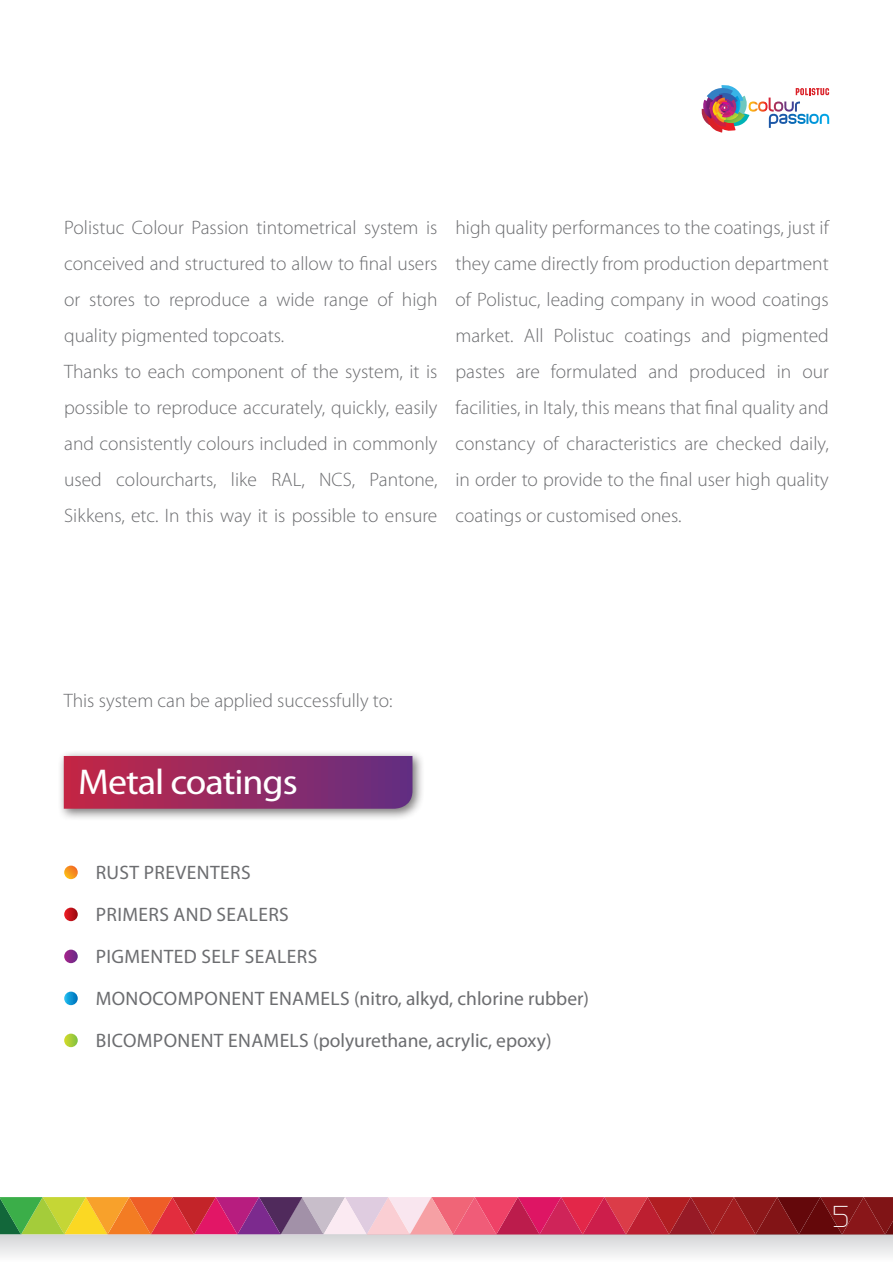
<style>
.page{position:relative;width:893px;height:1263px;background:#fff}
.page>*{position:absolute;margin:0;border:0;box-sizing:border-box;transform-origin:0 0}
.t1{font:semi-condensed 36px "Myriad Pro";letter-spacing:-.025em;color:#fff;scale:1.15 1}
.t2{font:300 30px "Continuum";color:#fff}
.t3{font:300 19.5px/36px "Myriad Pro";color:#6c6d70}
.t4{font:19.5px/42px "Myriad Pro";letter-spacing:.02em;color:#6c6d70}
</style>
<div class="page">
<div style="left:0;top:1233px;width:893px;height:30px;background:linear-gradient(to bottom,#d1d2d4,#fdfdfd)"></div>
<svg style="left:0;top:1197px;width:893px;height:37px;background:#ba5756"></svg>
<div style="left:58px;top:750px;width:366px;height:71px;background:#231f20;opacity:.6"></div>
<svg style="left:64px;top:756px;width:348px;height:53px;background:#932b63"></svg>
<svg style="left:64px;top:866px;width:14px;height:13px"></svg>
<svg style="left:64px;top:908px;width:14px;height:13px"></svg>
<svg style="left:64px;top:950px;width:14px;height:13px"></svg>
<svg style="left:64px;top:992px;width:14px;height:13px"></svg>
<svg style="left:64px;top:1034px;width:14px;height:13px"></svg>
<img style="left:702px;top:85px;width:127px;height:47px">
<p class="t3" style="left:64px;top:210px;width:375px">Polistuc Colour Passion tintometrical system is conceived and structured to allow to final users or stores to reproduce a wide range of high quality pigmented topcoats.<br>Thanks to each component of the system, it is possible to reproduce accurately, quickly, easily and consistently colours included in commonly used colourcharts, like RAL, NCS, Pantone, Sikkens, etc. In this way it is possible to ensure</p>
<p class="t3" style="left:455px;top:210px;width:375px;text-align:justify">high quality performances to the coatings, just if they came directly from production department of Polistuc, leading company in wood coatings market. All Polistuc coatings and pigmented pastes are formulated and produced in our facilities, in Italy, this means that final quality and constancy of characteristics are checked daily, in order to provide to the final user high quality coatings or customised ones.</p>
<p class="t3" style="left:64px;top:682px;width:330px">This system can be applied successfully to:</p>
<h1 class="t1" style="left:78px;top:762px;width:192px">Metal coatings</h1>
<p class="t4" style="left:96px;top:851px;width:495px">RUST PREVENTERS<br>PRIMERS AND SEALERS<br>PIGMENTED SELF SEALERS<br>MONOCOMPONENT ENAMELS (nitro, alkyd, chlorine rubber)<br>BICOMPONENT ENAMELS (polyurethane, acrylic, epoxy)</p>
<h2 class="t2" style="left:831px;top:1198px;width:21px">5</h2>
</div>
